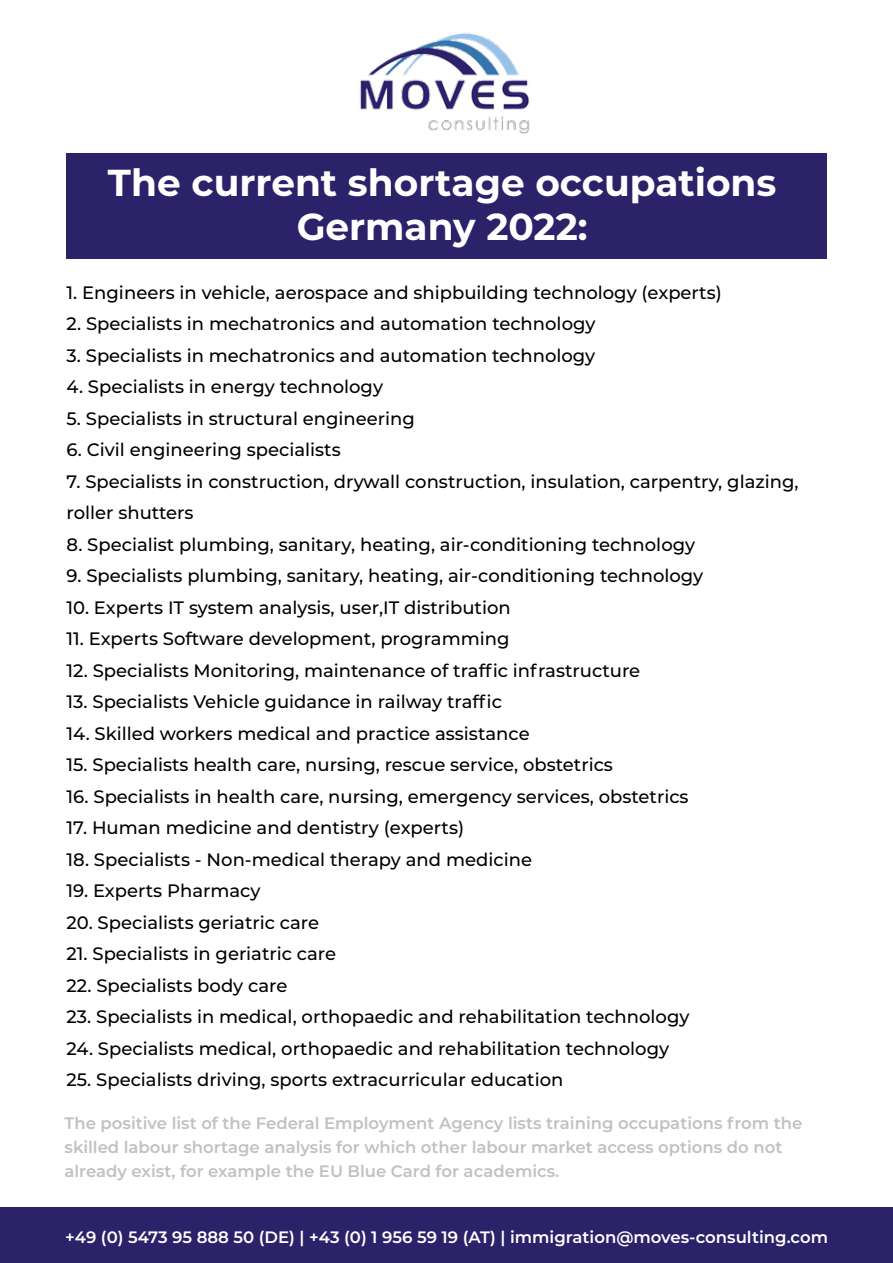
<style>
.page{position:relative;width:893px;height:1263px;background:#fff}
.page>*{position:absolute;margin:0;border:0;box-sizing:border-box;transform-origin:0 0}
.t1{font:700 37.5px/43.5px "Montserrat";color:#fff;text-align:center}
.t2{font:500 18px/31.5px "Montserrat";color:#000}
.t3{font:600 16.5px/24px "Montserrat";color:#c1c1c1}
.t4{font:600 16.5px "Montserrat";color:#fff}
</style>
<div class="page">
<div style="left:0;top:1208px;width:892px;height:55px;background:#2b226a"></div>
<div style="left:66px;top:153px;width:760px;height:105px;background:#2b226a"></div>
<img style="left:360px;top:33px;width:170px;height:101px">
<h1 class="t1" style="left:108px;top:159px;width:670px">The current shortage occupations<br>Germany 2022:</h1>
<p class="t2" style="left:67px;top:276px;width:657px">1. Engineers in vehicle, aerospace and shipbuilding technology (experts)</p>
<p class="t2" style="left:67px;top:307px;width:530px">2. Specialists in mechatronics and automation technology</p>
<p class="t2" style="left:67px;top:339px;width:530px">3. Specialists in mechatronics and automation technology</p>
<p class="t2" style="left:67px;top:370px;width:318px">4. Specialists in energy technology</p>
<p class="t2" style="left:67px;top:402px;width:350px">5. Specialists in structural engineering</p>
<p class="t2" style="left:67px;top:433px;width:276px">6. Civil engineering specialists</p>
<p class="t2" style="left:67px;top:465px;width:733px">7. Specialists in construction, drywall construction, insulation, carpentry, glazing, roller shutters</p>
<p class="t2" style="left:67px;top:528px;width:630px">8. Specialist plumbing, sanitary, heating, air-conditioning technology</p>
<p class="t2" style="left:67px;top:559px;width:638px">9. Specialists plumbing, sanitary, heating, air-conditioning technology</p>
<p class="t2" style="left:67px;top:591px;width:446px">10. Experts IT system analysis, user,IT distribution</p>
<p class="t2" style="left:67px;top:622px;width:444px">11. Experts Software development, programming</p>
<p class="t2" style="left:67px;top:654px;width:575px">12. Specialists Monitoring, maintenance of traffic infrastructure</p>
<p class="t2" style="left:67px;top:685px;width:437px">13. Specialists Vehicle guidance in railway traffic</p>
<p class="t2" style="left:67px;top:717px;width:465px">14. Skilled workers medical and practice assistance</p>
<p class="t2" style="left:67px;top:748px;width:548px">15. Specialists health care, nursing, rescue service, obstetrics</p>
<p class="t2" style="left:67px;top:780px;width:623px">16. Specialists in health care, nursing, emergency services, obstetrics</p>
<p class="t2" style="left:67px;top:811px;width:399px">17. Human medicine and dentistry (experts)</p>
<p class="t2" style="left:67px;top:843px;width:467px">18. Specialists - Non-medical therapy and medicine</p>
<p class="t2" style="left:67px;top:874px;width:195px">19. Experts Pharmacy</p>
<p class="t2" style="left:67px;top:906px;width:254px">20. Specialists geriatric care</p>
<p class="t2" style="left:67px;top:937px;width:271px">21. Specialists in geriatric care</p>
<p class="t2" style="left:67px;top:969px;width:222px">22. Specialists body care</p>
<p class="t2" style="left:67px;top:1000px;width:624px">23. Specialists in medical, orthopaedic and rehabilitation technology</p>
<p class="t2" style="left:67px;top:1032px;width:604px">24. Specialists medical, orthopaedic and rehabilitation technology</p>
<p class="t2" style="left:67px;top:1063px;width:498px">25. Specialists driving, sports extracurricular education</p>
<p class="t3" style="left:64px;top:1110px;width:739px">The positive list of the Federal Employment Agency lists training occupations from the skilled labour shortage analysis for which other labour market access options do not already exist, for example the EU Blue Card for academics.</p>
<p class="t4" style="left:65px;top:1225px;width:764px">+49 (0) 5473 95 888 50 (DE) | +43 (0) 1 956 59 19 (AT) | immigration@moves-consulting.com</p>
</div>
